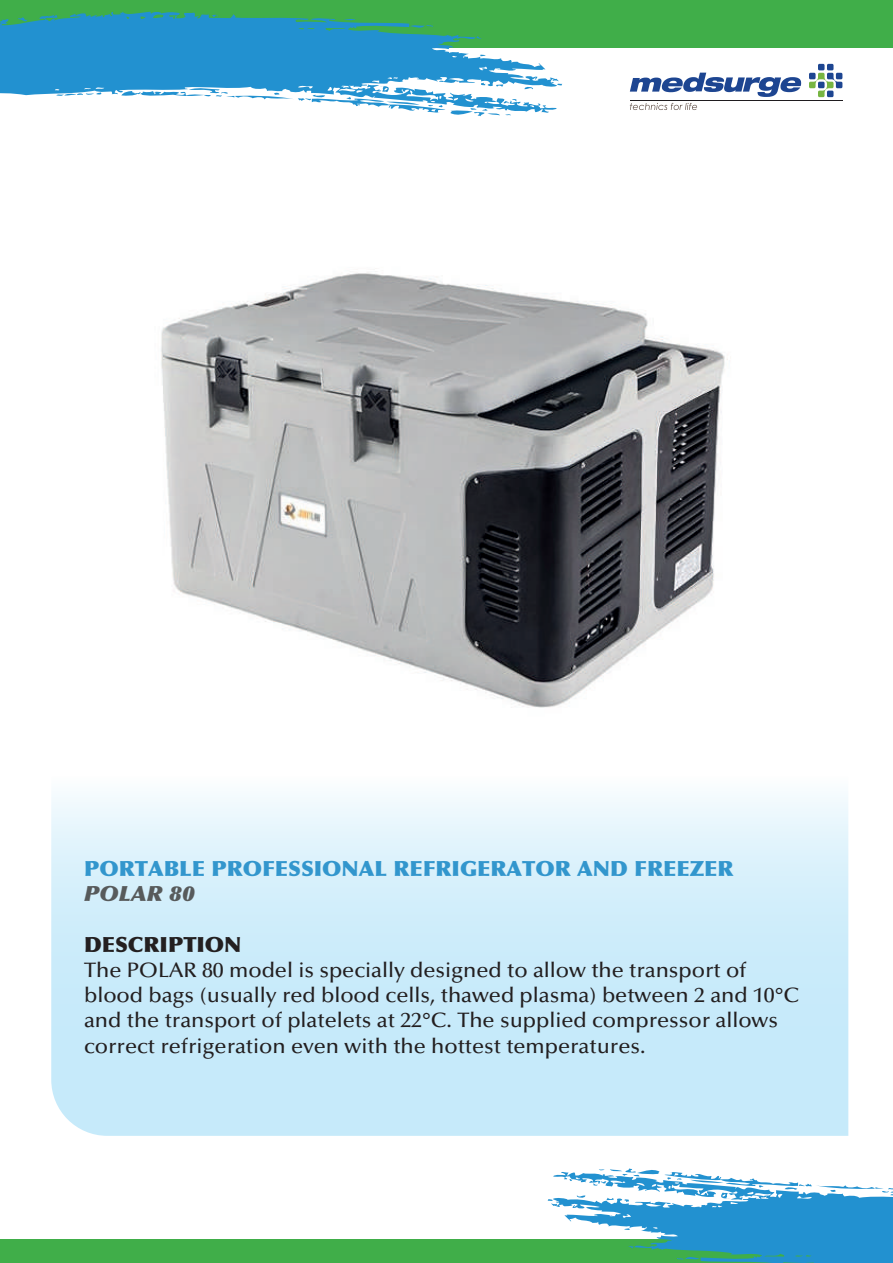
<style>
.page{position:relative;width:893px;height:1263px;background:#fff}
.page>*{position:absolute;margin:0;border:0;box-sizing:border-box;transform-origin:0 0}
.t1{font:500 21px/25.2px "Optima LT Std";color:#231f20;scale:1.04 1}
.t2{font:900 21px "Optima LT Std";color:#3296cd;scale:1.04 1}
.t3{font:900 21px "Optima LT Std";color:#231f20;scale:1.04 1}
.t4{font:italic 21px "Optima LT Std X Black";color:#575a5b;scale:1.04 1}
</style>
<div class="page">
<svg style="left:51px;top:795px;width:797px;height:341px;background:#d0edfa"></svg>
<div style="left:0;top:0;width:892px;height:48px;background:#40ae49"></div>
<div style="left:0;top:1239px;width:892px;height:24px;background:#40ae49"></div>
<svg style="left:809px;top:64px;width:33px;height:33px"></svg>
<svg style="left:630px;top:103px;width:67px;height:7px"></svg>
<svg style="left:630px;top:73px;width:171px;height:24px"></svg>
<svg style="left:0;top:11px;width:559px;height:102px;fill:#2291d0"></svg>
<svg style="left:211px;top:14px;width:7px;height:4px"></svg>
<svg style="left:410px;top:24px;width:23px;height:6px"></svg>
<svg style="left:480px;top:54px;width:6px;height:2px"></svg>
<svg style="left:121px;top:83px;width:395px;height:33px"></svg>
<svg style="left:548px;top:1168px;width:344px;height:95px"></svg>
<img style="left:161px;top:272px;width:567px;height:436px">
<p class="t2" style="left:84px;top:856px;width:626px">PORTABLE PROFESSIONAL REFRIGERATOR AND FREEZER</p>
<p class="t4" style="left:84px;top:881px;width:108px">POLAR 80</p>
<p class="t3" style="left:84px;top:931px;width:153px">DESCRIPTION</p>
<p class="t1" style="left:84px;top:958px;width:689px">The POLAR 80 model is specially designed to allow the transport of blood bags (usually red blood cells, thawed plasma) between 2 and 10°C and the transport of platelets at 22°C. The supplied compressor allows correct refrigeration even with the hottest temperatures.</p>
</div>
